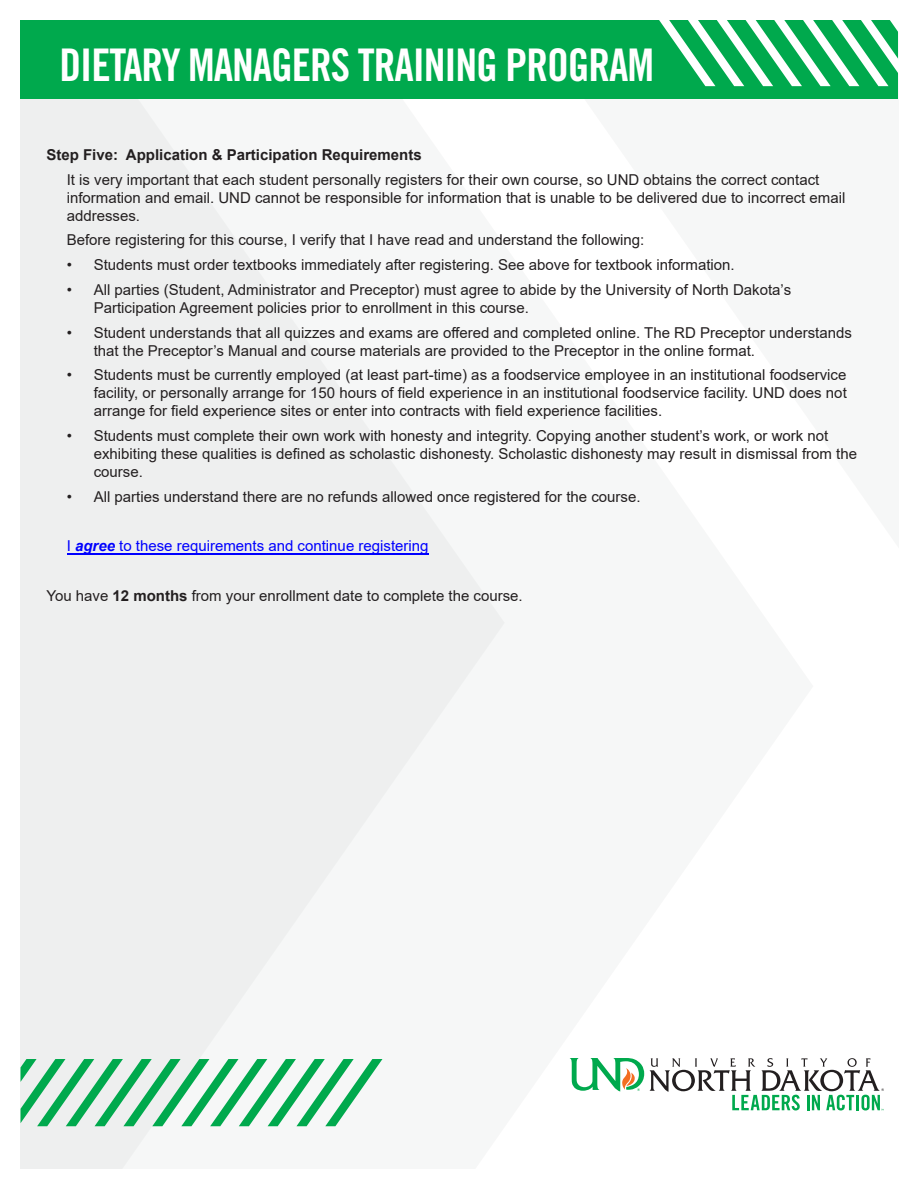
<style>
.page{position:relative;width:918px;height:1188px;background:#fff}
.page>*{position:absolute;margin:0;border:0;box-sizing:border-box;transform-origin:0 0}
.t1{font:45px "Trade Gothic LT Pro Bd Cn 20";letter-spacing:-.025em;color:#fff}
.t2{font:15px/18px "Arial";color:#231f20}
.t3{font:15px "Arial";color:#00f}
.t4{font:700 15px "Arial";color:#231f20}
.s1{font-weight:700;font-style:italic}
.s2{font-weight:700}
</style>
<div class="page">
<div style="left:21px;top:99px;width:463px;height:1069px;background:#eeefef"></div>
<svg style="left:464px;top:99px;width:41px;height:553px;fill:#f6f7f7"></svg>
<svg style="left:21px;top:1059px;width:361px;height:67px"></svg>
<div style="left:21px;top:21px;width:877px;height:78px;background:#00a94d"></div>
<svg style="left:570px;top:1058px;width:314px;height:52px"></svg>
<hr style="left:67px;top:554px;width:362px;height:1px;background:#00f">
<svg style="left:658px;top:20px;width:240px;height:66px"></svg>
<h1 class="t1" style="left:60px;top:37px;width:596px">DIETARY MANAGERS TRAINING PROGRAM</h1>
<p class="t4" style="left:46px;top:144px;width:377px">Step Five: Application &amp; Participation Requirements</p>
<p class="t2" style="left:67px;top:170px;width:780px">It is very important that each student personally registers for their own course, so UND obtains the correct contact information and email. UND cannot be responsible for information that is unable to be delivered due to incorrect email addresses.</p>
<p class="t2" style="left:67px;top:231px;width:579px">Before registering for this course, I verify that I have read and understand the following:</p>
<p class="t2" style="left:67px;top:256px;width:670px">• Students must order textbooks immediately after registering. See above for textbook information.</p>
<p class="t2" style="left:94px;top:281px;width:699px;text-indent:-27px">• All parties (Student, Administrator and Preceptor) must agree to abide by the University of North Dakota’s<br>Participation Agreement policies prior to enrollment in this course.</p>
<p class="t2" style="left:94px;top:323px;width:760px;text-indent:-27px">• Student understands that all quizzes and exams are offered and completed online. The RD Preceptor understands that the Preceptor’s Manual and course materials are provided to the Preceptor in the online format.</p>
<p class="t2" style="left:94px;top:366px;width:755px;text-align:justify;text-indent:-27px">• Students must be currently employed (at least part-time) as a foodservice employee in an institutional foodservice facility, or personally arrange for 150 hours of field experience in an institutional foodservice facility. UND does not arrange for field experience sites or enter into contracts with field experience facilities.</p>
<p class="t2" style="left:94px;top:427px;width:765px;text-indent:-27px">• Students must complete their own work with honesty and integrity. Copying another student’s work, or work not exhibiting these qualities is defined as scholastic dishonesty. Scholastic dishonesty may result in dismissal from the course.</p>
<p class="t2" style="left:67px;top:488px;width:575px">• All parties understand there are no refunds allowed once registered for the course.</p>
<p class="t3" style="left:67px;top:536px;width:363px">I <span class="s1">agree</span> to these requirements and continue registering</p>
<p class="t2" style="left:46px;top:587px;width:478px">You have <span class="s2">12 months</span> from your enrollment date to complete the course.</p>
</div>
